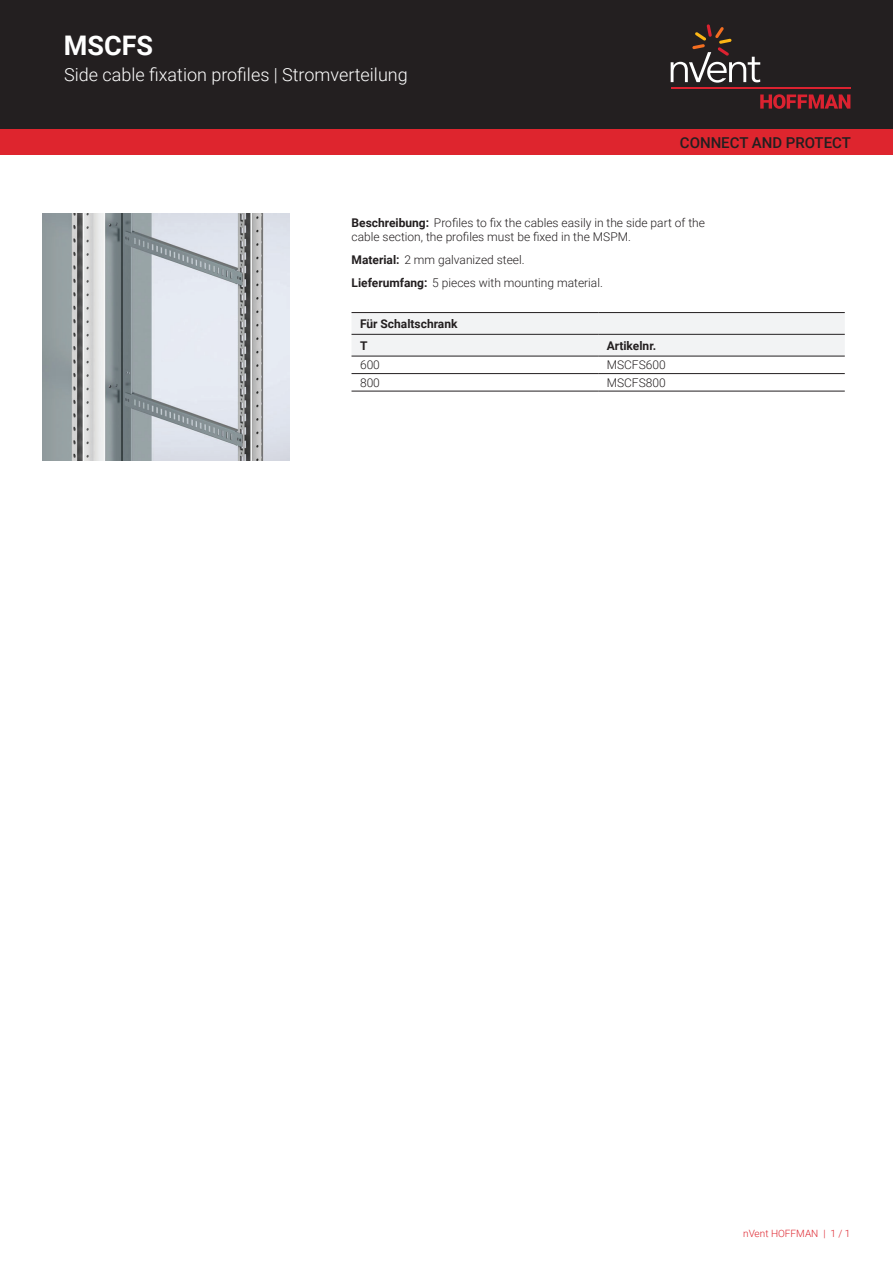
<style>
.page{position:relative;width:893px;height:1263px;background:#fff}
.page>*{position:absolute;margin:0;border:0;box-sizing:border-box;transform-origin:0 0}
.t1{font:700 27px "Roboto";color:#fff}
.t2{font:300 18px "Roboto";color:#fff}
.t3{font:500 15px "Roboto";color:#231f20}
.t4{font:300 12px/14.4px "Roboto";color:#231f20}
.t5{font:700 12px/21.8px "Roboto";color:#231f20}
.t6{font:300 10.05px "Roboto";color:#de252e}
.s1{font-weight:700}
</style>
<div class="page">
<div style="left:0;top:0;width:893px;height:129px;background:#231f20"></div>
<svg style="left:760px;top:94px;width:90px;height:15px"></svg>
<hr style="left:671px;top:88px;width:179px;height:1px;background:#db2230">
<svg style="left:671px;top:24px;width:89px;height:59px"></svg>
<div style="left:0;top:129px;width:893px;height:26px;background:#de252e"></div>
<svg style="left:351px;top:313px;width:494px;height:43px"></svg>
<hr style="left:351px;top:312px;width:247px;height:1px;background:#231f20">
<hr style="left:598px;top:312px;width:247px;height:1px;background:#231f20">
<hr style="left:351px;top:373px;width:247px;height:1px;background:#231f20">
<hr style="left:598px;top:373px;width:247px;height:1px;background:#231f20">
<hr style="left:351px;top:391px;width:247px;height:1px;background:#231f20">
<hr style="left:598px;top:391px;width:247px;height:1px;background:#231f20">
<hr style="left:351px;top:334px;width:247px;height:1px;background:#231f20">
<hr style="left:598px;top:334px;width:247px;height:1px;background:#231f20">
<hr style="left:351px;top:356px;width:247px;height:1px;background:#231f20">
<hr style="left:598px;top:356px;width:247px;height:1px;background:#231f20">
<img style="left:43px;top:213px;width:246px;height:247px">
<h1 class="t1" style="left:64px;top:27px;width:91px">MSCFS</h1>
<h2 class="t2" style="left:64px;top:62px;width:345px">Side cable fixation profiles | Stromverteilung</h2>
<p class="t3" style="left:680px;top:132px;width:173px">CONNECT AND PROTECT</p>
<p class="t4" style="left:351px;top:215px;width:355px"><span class="s1">Beschreibung:</span> Profiles to fix the cables easily in the side part of the cable section, the profiles must be fixed in the MSPM.</p>
<p class="t4" style="left:351px;top:248px;width:253px;line-height:23px"><span class="s1">Material:</span> 2 mm galvanized steel.<br><span class="s1">Lieferumfang:</span> 5 pieces with mounting material.</p>
<p class="t5" style="left:360px;top:312px;width:99px">Für Schaltschrank<br>T</p>
<p class="t5" style="left:607px;top:334px;width:51px">Artikelnr.</p>
<p class="t4" style="left:360px;top:357px;width:21px">600</p>
<p class="t4" style="left:607px;top:357px;width:61px">MSCFS600</p>
<p class="t4" style="left:360px;top:375px;width:21px">800</p>
<p class="t4" style="left:607px;top:375px;width:61px">MSCFS800</p>
<p class="t6" style="left:743px;top:1226px;width:109px">nVent HOFFMAN | 1 / 1</p>
</div>
